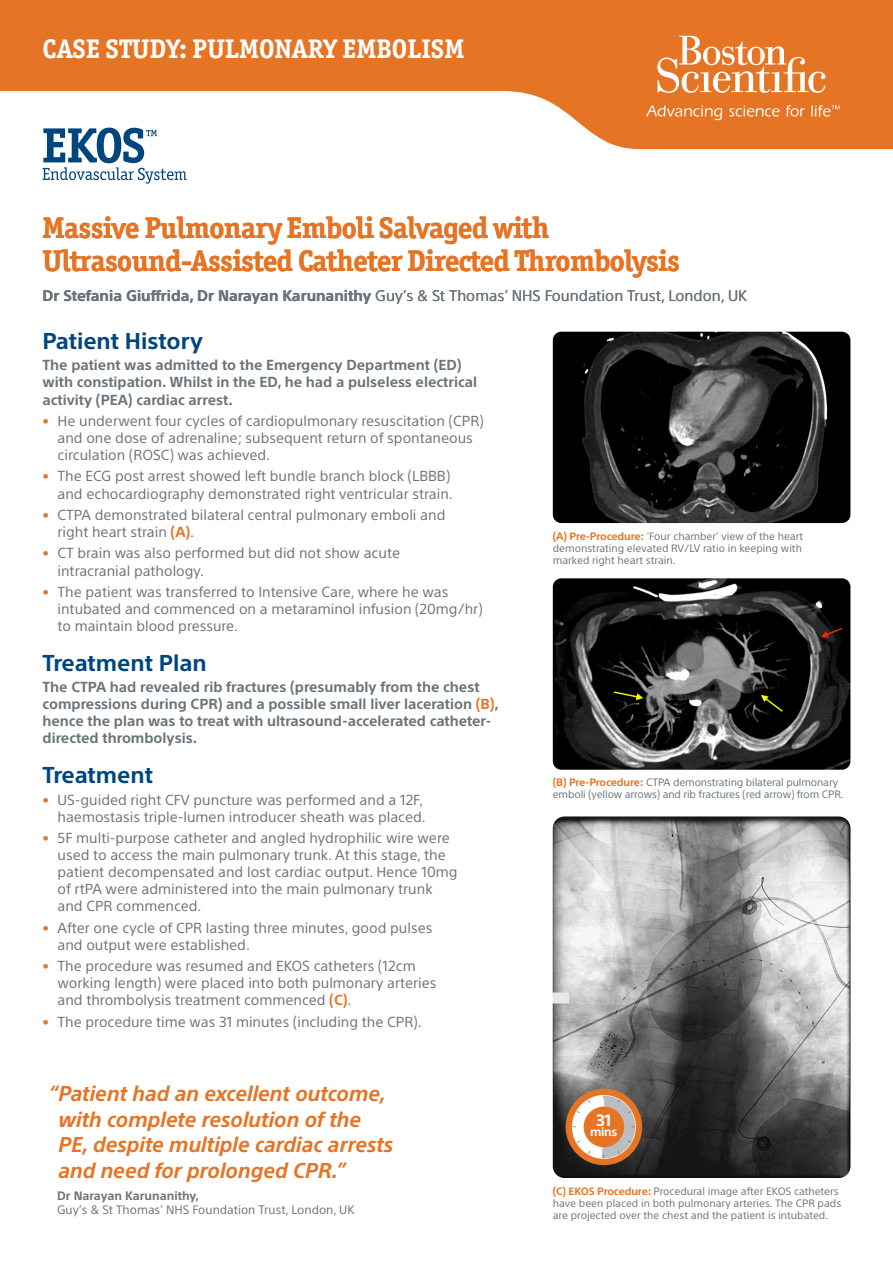
<style>
.page{position:relative;width:893px;height:1263px;background:#fff}
.page>*{position:absolute;margin:0;border:0;box-sizing:border-box;transform-origin:0 0}
.t1{font:700 30px/33px "Officina Ser ITC Std";letter-spacing:-.02em;color:#e57525}
.t2{font:700 27px "Officina Ser ITC Std";color:#fff}
.t3{font:700 22.5px "SST";color:#00467e}
.t4{font:italic 700 21px/25.5px "SST";letter-spacing:-.01em;color:#e57525}
.t5{font:700 16.05px "SST";color:#fff}
.t6{font:15px "SST";color:#6a747b}
.t7{font:700 15px "SST";color:#6a747b}
.t8{font:14.25px/17.1px "SST";color:#6a747b}
.t9{font:700 14.25px/17.1px "SST";color:#6a747b}
.t10{font:12px/14.4px "SST";color:#6a747b}
.t11{font:700 12px "SST";color:#fff}
.t12{font:10.5px/12px "SST";color:#6a747b}
.s1{font-weight:700}
.s2{color:#e57525}
.s3{font-weight:700;color:#e57525}
</style>
<div class="page">
<svg style="left:0;top:0;width:893px;height:150px;fill:#e57525"></svg>
<svg style="left:657px;top:36px;width:168px;height:57px"></svg>
<svg style="left:646px;top:106px;width:76px;height:14px"></svg>
<svg style="left:729px;top:106px;width:51px;height:11px"></svg>
<svg style="left:786px;top:105px;width:19px;height:12px"></svg>
<svg style="left:811px;top:105px;width:29px;height:12px"></svg>
<svg style="left:43px;top:128px;width:144px;height:56px"></svg>
<img style="left:553px;top:816px;width:297px;height:362px">
<svg style="left:566px;top:1089px;width:76px;height:76px"></svg>
<div style="left:584px;top:1106px;width:40px;height:41px;background:#e57525;border-radius:50%"></div>
<img style="left:553px;top:578px;width:297px;height:192px">
<img style="left:553px;top:332px;width:297px;height:191px">
<p class="t2" style="left:43px;top:32px;width:423px">CASE STUDY: PULMONARY EMBOLISM</p>
<p class="t1" style="left:43px;top:211px;width:639px">Massive Pulmonary Emboli Salvaged with<br>Ultrasound-Assisted Catheter Directed Thrombolysis</p>
<p class="t6" style="left:43px;top:286px;width:706px"><span class="s1">Dr Stefania Giuffrida, Dr Narayan Karunanithy</span> Guy’s &amp; St Thomas’ NHS Foundation Trust, London, UK</p>
<p class="t3" style="left:43px;top:328px;width:162px">Patient History</p>
<p class="t9" style="left:43px;top:357px;width:436px">The patient was admitted to the Emergency Department (ED) with constipation. Whilst in the ED, he had a pulseless electrical activity (PEA) cardiac arrest.</p>
<p class="t8" style="left:58px;top:412px;width:428px;text-indent:-15px"><span class="s2">•</span> He underwent four cycles of cardiopulmonary resuscitation (CPR) and one dose of adrenaline; subsequent return of spontaneous circulation (ROSC) was achieved.</p>
<p class="t8" style="left:43px;top:468px;width:412px;text-align:right"><span class="s2">•</span> The ECG post arrest showed left bundle branch block (LBBB) and echocardiography demonstrated right ventricular strain.</p>
<p class="t8" style="left:58px;top:506px;width:389px;text-indent:-15px"><span class="s2">•</span> CTPA demonstrated bilateral central pulmonary emboli and right heart strain <span class="s3">(A)</span>.</p>
<p class="t8" style="left:58px;top:545px;width:344px;text-indent:-15px"><span class="s2">•</span> CT brain was also performed but did not show acute intracranial pathology.</p>
<p class="t8" style="left:58px;top:583px;width:427px;text-indent:-15px"><span class="s2">•</span> The patient was transferred to Intensive Care, where he was intubated and commenced on a metaraminol infusion (20mg/hr) to maintain blood pressure.</p>
<p class="t3" style="left:43px;top:649px;width:166px">Treatment Plan</p>
<p class="t9" style="left:43px;top:678px;width:458px">The CTPA had revealed rib fractures (presumably from the chest compressions during CPR) and a possible small liver laceration <span class="s2">(B)</span>, hence the plan was to treat with ultrasound-accelerated catheter&shy;directed thrombolysis.</p>
<p class="t3" style="left:43px;top:762px;width:112px">Treatment</p>
<p class="t8" style="left:43px;top:791px;width:385px;text-align:right"><span class="s2">•</span> US-guided right CFV puncture was performed and a 12F, haemostasis triple-lumen introducer sheath was placed.</p>
<p class="t8" style="left:58px;top:829px;width:402px;text-indent:-15px"><span class="s2">•</span> 5F multi-purpose catheter and angled hydrophilic wire were used to access the main pulmonary trunk. At this stage, the patient decompensated and lost cardiac output. Hence 10mg of rtPA were administered into the main pulmonary trunk and CPR commenced.</p>
<p class="t8" style="left:58px;top:919px;width:376px;text-indent:-15px"><span class="s2">•</span> After one cycle of CPR lasting three minutes, good pulses and output were established.</p>
<p class="t8" style="left:58px;top:957px;width:381px;text-indent:-15px"><span class="s2">•</span> The procedure was resumed and EKOS catheters (12cm working length) were placed into both pulmonary arteries and thrombolysis treatment commenced <span class="s3">(C)</span>.</p>
<p class="t8" style="left:43px;top:1013px;width:381px"><span class="s2">•</span> The procedure time was 31 minutes (including the CPR).</p>
<p class="t7" style="left:151px;top:286px;width:7px">f</p>
<p class="t12" style="left:553px;top:530px;width:252px"><span class="s3">(A) Pre-Procedure:</span> <span class="s2">‘</span>Four chamber’ view of the heart demonstrating elevated RV/LV ratio in keeping with marked right heart strain.</p>
<p class="t12" style="left:553px;top:776px;width:292px"><span class="s3">(B) Pre-Procedure:</span> CTPA demonstrating bilateral pulmonary emboli (yellow arrows) and rib fractures (red arrow) from CPR.</p>
<p class="t4" style="left:58px;top:1081px;width:337px;text-indent:-10px">“Patient had an excellent outcome, with complete resolution of the PE, despite multiple cardiac arrests and need for prolonged CPR.”</p>
<p class="t10" style="left:57px;top:1188px;width:299px"><span class="s1">Dr Narayan Karunanithy,<br></span>Guy’s &amp; St Thomas’ NHS Foundation Trust, London, UK</p>
<p class="t5" style="left:596px;top:1111px;width:17px">31</p>
<p class="t11" style="left:590px;top:1124px;width:29px">mins</p>
<p class="t12" style="left:553px;top:1185px;width:290px"><span class="s3">(C) EKOS Procedure:</span> Procedural image after EKOS catheters have been placed in both pulmonary arteries. The CPR pads are projected over the chest and the patient is intubated.</p>
</div>
